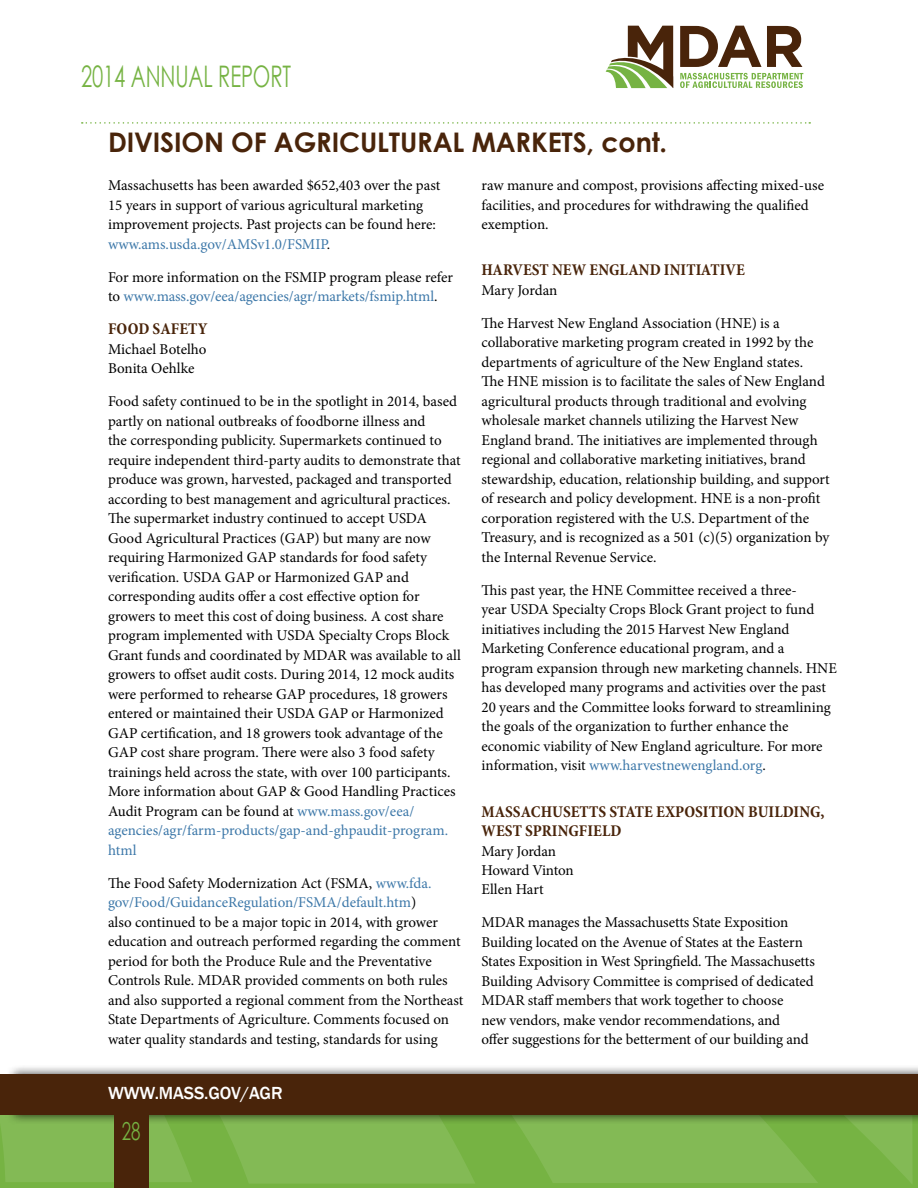
<style>
.page{position:relative;width:918px;height:1188px;background:#fff}
.page>*{position:absolute;margin:0;border:0;box-sizing:border-box;transform-origin:0 0}
.t1{font:29.7px "Century Gothic";letter-spacing:-.005em;color:#76b343;scale:.68 1}
.t2{font:700 27px "Century Gothic";letter-spacing:-.005em;color:#49240a}
.t3{font:24.75px "Century Gothic";color:#76b343;scale:.68 1}
.t4{font:500 18px "Franklin Gothic";letter-spacing:-.005em;color:#fff}
.t5{font:700 condensed 16.5px/19.5px "Minion Pro";letter-spacing:.005em;color:#49240a}
.t6{font:15px/19.5px "Minion Pro";letter-spacing:-.005em;color:#000}
.s1{color:#3d78a9}
</style>
<div class="page">
<div style="left:0;top:1110px;width:918px;height:78px;background:#76b343"></div>
<svg style="left:148px;top:1125px;width:764px;height:60px"></svg>
<svg style="left:475px;top:1125px;width:343px;height:58px;fill:#83ba55"></svg>
<svg style="left:0;top:1115px;width:475px;height:69px"></svg>
<div style="left:5px;top:1065px;width:913px;height:60px;background:#000;opacity:.75"></div>
<div style="left:0;top:1074px;width:918px;height:41px;background:#49240a"></div>
<div style="left:114px;top:1096px;width:34px;height:92px;background:#49240a"></div>
<svg style="left:680px;top:73px;width:123px;height:15px"></svg>
<svg style="left:680px;top:26px;width:122px;height:41px"></svg>
<svg style="left:606px;top:26px;width:67px;height:62px"></svg>
<svg style="left:82px;top:122px;width:728px;height:2px"></svg>
<h1 class="t1" style="left:81px;top:56px;width:311px">2014 ANNUAL REPORT</h1>
<h2 class="t2" style="left:108px;top:122px;width:561px">DIVISION OF AGRICULTURAL MARKETS, cont.</h2>
<p class="t6" style="left:108px;top:176px;width:334px">Massachusetts has been awarded $652,403 over the past 15 years in support of various agricultural marketing improvement projects. Past projects can be found here: <span class="s1">www.ams.usda.gov/AMSv1.0/FSMIP</span>.</p>
<p class="t6" style="left:108px;top:267px;width:346px">For more information on the FSMIP program please refer to <span class="s1">www.mass.gov/eea/agencies/agr/markets/fsmip.html</span>.</p>
<p class="t5" style="left:108px;top:319px;width:101px">FOOD SAFETY</p>
<p class="t6" style="left:108px;top:339px;width:100px">Michael Botelho<br>Bonita Oehlke</p>
<p class="t6" style="left:108px;top:392px;width:354px">Food safety continued to be in the spotlight in 2014, based partly on national outbreaks of foodborne illness and<br>the corresponding publicity. Supermarkets continued to require independent third-party audits to demonstrate that produce was grown, harvested, packaged and transported according to best management and agricultural practices.<br>The supermarket industry continued to accept USDA Good Agricultural Practices (GAP) but many are now requiring Harmonized GAP standards for food safety verification. USDA GAP or Harmonized GAP and corresponding audits offer a cost effective option for growers to meet this cost of doing business. A cost share program implemented with USDA Specialty Crops Block Grant funds and coordinated by MDAR was available to all growers to offset audit costs. During 2014, 12 mock audits were performed to rehearse GAP procedures, 18 growers entered or maintained their USDA GAP or Harmonized GAP certification, and 18 growers took advantage of the GAP cost share program. There were also 3 food safety trainings held across the state, with over 100 participants.<br>More information about GAP &amp; Good Handling Practices Audit Program can be found at <span class="s1">www.mass.gov/eea/ agencies/agr/farm-products/gap-and-ghpaudit-program. html</span></p>
<p class="t6" style="left:108px;top:873px;width:357px">The Food Safety Modernization Act (FSMA, <span class="s1">www.fda. gov/Food/GuidanceRegulation/FSMA/default.htm</span>)<br>also continued to be a major topic in 2014, with grower education and outreach performed regarding the comment period for both the Produce Rule and the Preventative Controls Rule. MDAR provided comments on both rules and also supported a regional comment from the Northeast State Departments of Agriculture. Comments focused on water quality standards and testing, standards for using</p>
<p class="t4" style="left:108px;top:1082px;width:176px">WWW.MASS.GOV/AGR</p>
<h3 class="t3" style="left:122px;top:1114px;width:29px">28</h3>
<p class="t6" style="left:482px;top:176px;width:344px">raw manure and compost, provisions affecting mixed-use facilities, and procedures for withdrawing the qualified exemption.</p>
<p class="t5" style="left:482px;top:260px;width:265px">HARVEST NEW ENGLAND INITIATIVE</p>
<p class="t6" style="left:482px;top:280px;width:77px">Mary Jordan</p>
<p class="t6" style="left:482px;top:313px;width:350px">The Harvest New England Association (HNE) is a collaborative marketing program created in 1992 by the departments of agriculture of the New England states.<br>The HNE mission is to facilitate the sales of New England agricultural products through traditional and evolving wholesale market channels utilizing the Harvest New England brand. The initiatives are implemented through regional and collaborative marketing initiatives, brand stewardship, education, relationship building, and support of research and policy development. HNE is a non-profit corporation registered with the U.S. Department of the Treasury, and is recognized as a 501 (c)(5) organization by the Internal Revenue Service.</p>
<p class="t6" style="left:482px;top:580px;width:357px">This past year, the HNE Committee received a three-<br>year USDA Specialty Crops Block Grant project to fund initiatives including the 2015 Harvest New England Marketing Conference educational program, and a program expansion through new marketing channels. HNE has developed many programs and activities over the past 20 years and the Committee looks forward to streamlining the goals of the organization to further enhance the economic viability of New England agriculture. For more information, visit <span class="s1">www.harvestnewengland.org</span>.</p>
<p class="t5" style="left:482px;top:802px;width:345px">MASSACHUSETTS STATE EXPOSITION BUILDING,<br>WEST SPRINGFIELD</p>
<p class="t6" style="left:482px;top:841px;width:94px">Mary Jordan<br>Howard Vinton<br>Ellen Hart</p>
<p class="t6" style="left:482px;top:913px;width:335px">MDAR manages the Massachusetts State Exposition Building located on the Avenue of States at the Eastern States Exposition in West Springfield. The Massachusetts Building Advisory Committee is comprised of dedicated MDAR staff members that work together to choose<br>new vendors, make vendor recommendations, and<br>offer suggestions for the betterment of our building and</p>
</div>
